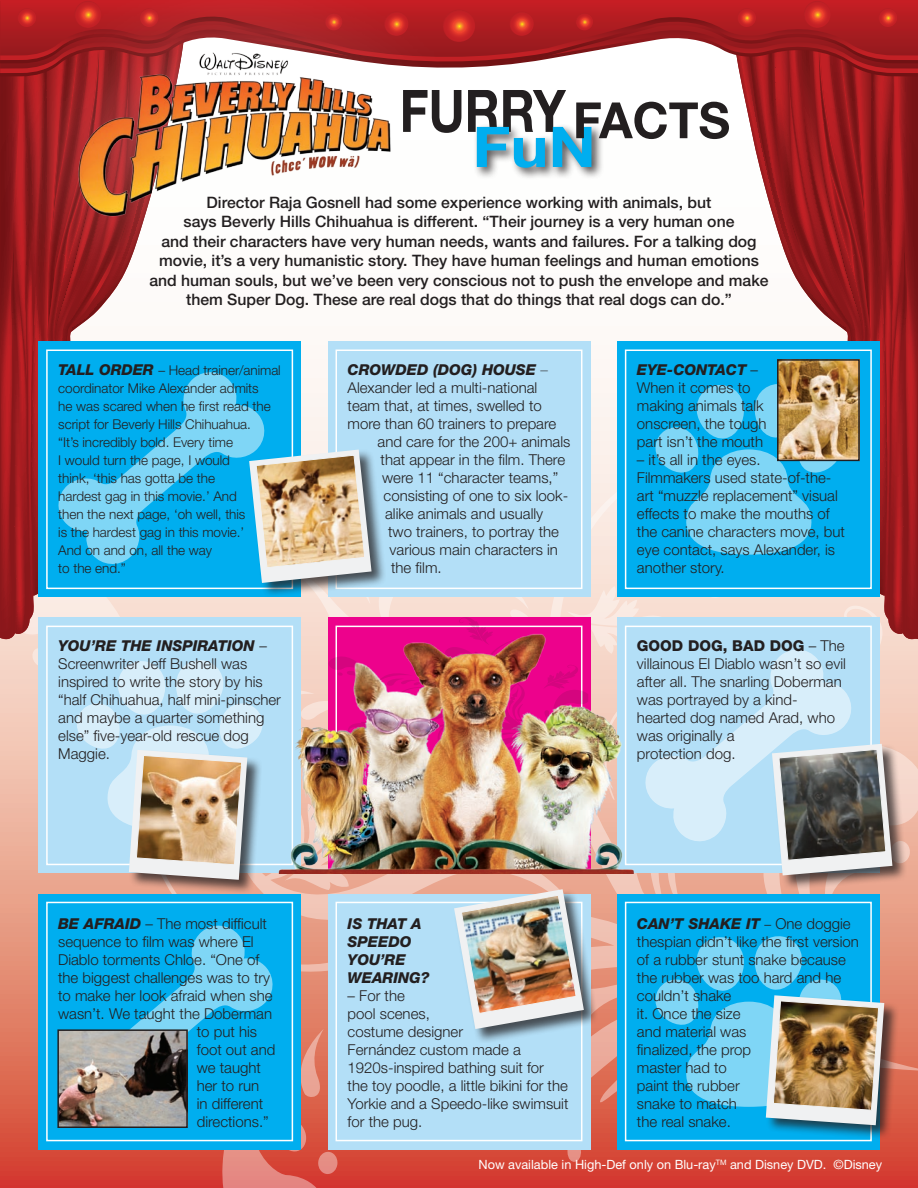
<style>
.page{position:relative;width:918px;height:1188px;background:#fff}
.page>*{position:absolute;margin:0;border:0;box-sizing:border-box;transform-origin:0 0}
.t1{font:500 15.75px/19.5px "Helvetica Neue";color:#231f20;text-align:center}
.t2{font:300 15px/18px "Helvetica Neue";color:#231f20}
.t3{font:italic 800 15px/18px "Helvetica Neue";color:#231f20}
.t4{font:300 13.5px/18px "Helvetica Neue";letter-spacing:-.005em;color:#231f20}
.t5{font:12.75px "Helvetica Neue";color:#fff}
.s1{font-weight:800;font-style:italic;font-size:15px}
.s2{font-weight:100;font-style:normal}
.s3{font-weight:800;font-style:italic}
.s4{font-weight:800}
.s5{font-size:13.5px}
</style>
<div class="page">
<svg style="left:0;top:1132px;width:918px;height:56px;background:#d2483d"></svg>
<svg style="left:39px;top:894px;width:262px;height:255px;background:#16b5f0"></svg>
<svg style="left:328px;top:894px;width:262px;height:255px;background:#b9e1f7"></svg>
<svg style="left:617px;top:894px;width:262px;height:255px;background:#1ab6f0"></svg>
<div style="left:765px;top:994px;width:134px;height:146px;background:#231f20;opacity:.75"></div>
<img style="left:0;top:0;width:918px;height:1132px">
<p class="t1" style="left:149px;top:192px;width:621px">Director Raja Gosnell had some experience working with animals, but<br>says Beverly Hills Chihuahua is different. “Their journey is a very human one<br>and their characters have very human needs, wants and failures. For a talking dog movie, it’s a very humanistic story. They have human feelings and human emotions and human souls, but we’ve been very conscious not to push the envelope and make them Super Dog. These are real dogs that do things that real dogs can do.”</p>
<p class="t4" style="left:58px;top:361px;width:224px"><span class="s1">TALL ORDER</span> – Head trainer/animal coordinator Mike Alexander admits<br>he was scared when he first read the script for Beverly Hills Chihuahua.<br>“It’s incredibly bold. Every time<br>I would turn the page, I would<br>think, ‘this has gotta be the<br>hardest gag in this movie.’ And<br>then the next page, ‘oh well, this<br>is the hardest gag in this movie.’<br>And on and on, all the way<br>to the end.”</p>
<p class="t3" style="left:348px;top:361px;width:202px">CROWDED (DOG) HOUSE <span class="s2">–</span></p>
<p class="t2" style="left:348px;top:378px;width:191px">Alexander led a multi-national</p>
<p class="t2" style="left:348px;top:396px;width:196px">team that, at times, swelled to</p>
<p class="t2" style="left:348px;top:414px;width:210px">more than 60 trainers to prepare</p>
<p class="t2" style="left:378px;top:432px;width:194px">and care for the 200+ animals</p>
<p class="t2" style="left:381px;top:450px;width:186px">that appear in the film. There</p>
<p class="t2" style="left:382px;top:468px;width:178px">were 11 “character teams,”</p>
<p class="t2" style="left:384px;top:486px;width:186px">consisting of one to six look-</p>
<p class="t2" style="left:385px;top:504px;width:160px">alike animals and usually</p>
<p class="t2" style="left:388px;top:522px;width:172px">two trainers, to portray the</p>
<p class="t2" style="left:390px;top:540px;width:170px">various main characters in</p>
<p class="t2" style="left:391px;top:558px;width:52px">the film.</p>
<p class="t2" style="left:58px;top:637px;width:224px"><span class="s3">YOU’RE THE INSPIRATION</span> –<br>Screenwriter Jeff Bushell was inspired to write the story by his “half Chihuahua, half mini-pinscher and maybe a quarter something else” five-year-old rescue dog<br>Maggie.</p>
<p class="t2" style="left:58px;top:914px;width:210px"><span class="s3">BE AFRAID</span> – The most difficult</p>
<p class="t2" style="left:58px;top:932px;width:197px">sequence to film was where El</p>
<p class="t2" style="left:58px;top:950px;width:203px">Diablo torments Chloe. “One of</p>
<p class="t2" style="left:58px;top:968px;width:213px">the biggest challenges was to try</p>
<p class="t2" style="left:58px;top:986px;width:216px">to make her look afraid when she</p>
<p class="t2" style="left:58px;top:1004px;width:215px">wasn’t. We taught the Doberman</p>
<p class="t2" style="left:197px;top:1022px;width:62px">to put his</p>
<p class="t2" style="left:197px;top:1040px;width:80px">foot out and</p>
<p class="t2" style="left:197px;top:1058px;width:66px">we taught</p>
<p class="t2" style="left:197px;top:1076px;width:64px">her to run</p>
<p class="t2" style="left:197px;top:1094px;width:68px">in different</p>
<p class="t2" style="left:197px;top:1112px;width:73px">directions.”</p>
<p class="t3" style="left:348px;top:914px;width:83px">IS THAT A<br>SPEEDO<br>YOU’RE<br>WEARING?</p>
<p class="t2" style="left:348px;top:986px;width:222px">– For the<br>pool scenes,<br>costume designer<br>Fernández custom made a<br>1920s-inspired bathing suit for<br>the toy poodle, a little bikini for the<br>Yorkie and a Speedo-like swimsuit for the pug.</p>
<p class="t2" style="left:637px;top:360px;width:131px"><span class="s3">EYE-CONTACT</span> –<br>When it comes to making animals talk onscreen, the tough part isn’t the mouth</p>
<p class="t2" style="left:637px;top:450px;width:210px">– it’s all in the eyes.<br>Filmmakers used state-of-the&shy;art “muzzle replacement” visual effects to make the mouths of the canine characters move, but eye contact, says Alexander, is another story.</p>
<p class="t2" style="left:637px;top:637px;width:210px"><span class="s4">GOOD DOG, BAD DOG</span> – The villainous El Diablo wasn’t so evil after all. The snarling Doberman was portrayed by a kind&shy;hearted dog named Arad, who was originally a<br>protection dog.</p>
<p class="t2" style="left:637px;top:914px;width:223px"><span class="s3">CAN’T SHAKE IT</span> <span class="s5">–</span> One doggie thespian didn’t like the first version of a rubber stunt snake because the rubber was too hard and he couldn’t shake<br>it. Once the size<br>and material was<br>finalized, the prop<br>master had to<br>paint the rubber<br>snake to match<br>the real snake.</p>
<p class="t5" style="left:478px;top:1157px;width:405px">Now available in High-Def only on Blu-ray<sup>TM</sup> and Disney DVD. ©Disney</p>
</div>
